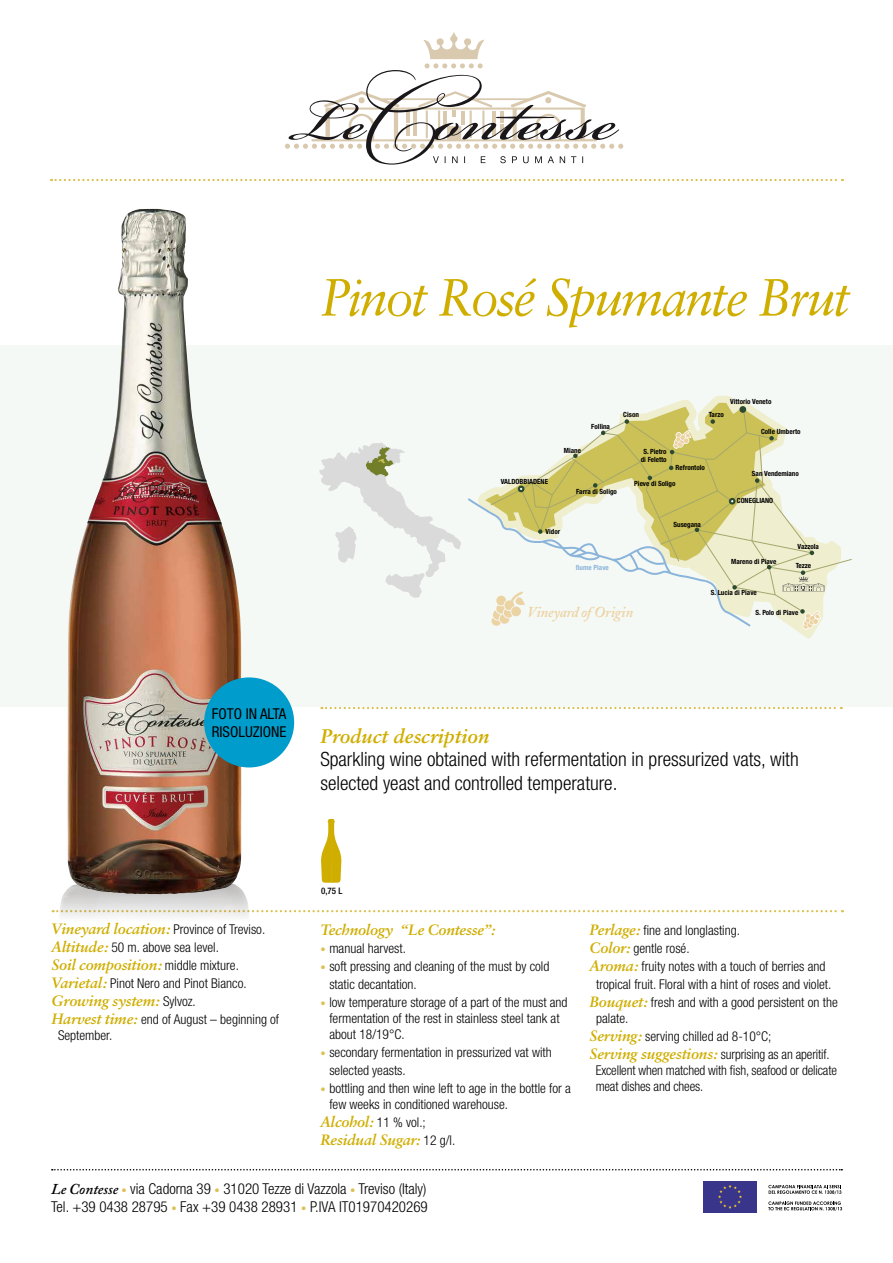
<style>
.page{position:relative;width:893px;height:1263px;background:#fff}
.page>*{position:absolute;margin:0;border:0;box-sizing:border-box;transform-origin:0 0}
.t1{font:52.5px "Sabon Italic Os F";letter-spacing:-.045em;color:#cfae00;scale:.96 1}
.t2{font:300 condensed 19.65px/23.7px "Helvetica Neue";color:#000}
.t3{font:19.65px "Sabon Bold Italic Os F";color:#cfae00}
.t4{font:15px/18px "Sabon Bold Italic Os F";letter-spacing:-.015em;color:#cfae00}
.t5{font:300 condensed 15px/18px "Helvetica Neue";color:#000}
.t6{font:condensed 15px/18px "Helvetica Neue";color:#000}
.t7{font:italic 600 15px "Adobe Caslon";letter-spacing:-.02em;color:#ecd3a3}
.t8{font:300 condensed 13.5px/18px "Helvetica Neue";color:#000}
.t9{font:500 condensed 9px "Helvetica Neue";color:#000}
.t10{font:700 condensed 7.05px/7.1px "Helvetica Neue";color:#000;text-align:center}
.t11{font:700 condensed 7.05px "Helvetica Neue";color:#8ab4da}
.s1{font-family:"Sabon Bold Italic Os F";font-weight:400;font-stretch:normal;font-size:15px;color:#cfae00}
.s2{font-family:"Helvetica Neue";font-weight:300;font-stretch:condensed;font-size:13.5px;color:#000}
.s3{font-size:10.5px;color:#dcc052}
.s4{font-family:"Adobe Caslon";font-weight:600;font-style:italic;font-stretch:normal}
</style>
<div class="page">
<div style="left:0;top:345px;width:893px;height:362px;background:#f5f9f5"></div>
<svg style="left:51px;top:179px;width:792px;height:2px"></svg>
<svg style="left:53px;top:910px;width:790px;height:2px"></svg>
<svg style="left:321px;top:707px;width:521px;height:2px"></svg>
<svg style="left:52px;top:1169px;width:790px;height:1px"></svg>
<svg style="left:285px;top:32px;width:338px;height:133px"></svg>
<img style="left:59px;top:889px;width:191px;height:28px">
<svg style="left:319px;top:443px;width:142px;height:155px"></svg>
<img style="left:67px;top:209px;width:174px;height:685px">
<svg style="left:321px;top:819px;width:20px;height:64px"></svg>
<svg style="left:768px;top:1185px;width:73px;height:9px"></svg>
<svg style="left:768px;top:1201px;width:74px;height:10px"></svg>
<div style="left:703px;top:1181px;width:54px;height:31px;background:#39358b"></div>
<svg style="left:718px;top:1185px;width:24px;height:24px"></svg>
<div style="left:204px;top:677px;width:90px;height:90px;background:#009dcc;border-radius:50%"></div>
<svg style="left:661px;top:402px;width:94px;height:6px"></svg>
<svg style="left:468px;top:408px;width:384px;height:231px"></svg>
<h1 class="t1" style="left:320px;top:267px;width:553px">Pinot Rosé Spumante Brut</h1>
<p class="t10" style="left:501px;top:478px;width:49px">VALDOBBIADENE</p>
<p class="t10" style="left:591px;top:423px;width:20px">Follina</p>
<p class="t10" style="left:623px;top:411px;width:17px">Cison</p>
<p class="t10" style="left:730px;top:398px;width:43px">Vittorio Veneto</p>
<p class="t10" style="left:761px;top:428px;width:41px">Colle Umberto</p>
<p class="t10" style="left:709px;top:411px;width:17px">Tarzo</p>
<p class="t10" style="left:564px;top:446px;width:19px">Miane</p>
<p class="t10" style="left:576px;top:488px;width:42px">Farra di Soligo</p>
<p class="t10" style="left:641px;top:448px;width:28px">S. Pietro di Feletto</p>
<p class="t10" style="left:676px;top:464px;width:31px">Refrontolo</p>
<p class="t10" style="left:634px;top:479px;width:43px">Pieve di Soligo</p>
<p class="t10" style="left:752px;top:470px;width:49px">San Vendemiano</p>
<p class="t10" style="left:737px;top:497px;width:38px">CONEGLIANO</p>
<p class="t10" style="left:546px;top:528px;width:16px">Vidor</p>
<p class="t11" style="left:576px;top:563px;width:34px">fiume Piave</p>
<p class="t7" style="left:527px;top:603px;width:107px">Vineyard of Origin</p>
<p class="t10" style="left:673px;top:520px;width:29px">Susegana</p>
<p class="t10" style="left:731px;top:558px;width:47px">Mareno di Piave</p>
<p class="t10" style="left:797px;top:543px;width:23px">Vazzola</p>
<p class="t10" style="left:796px;top:562px;width:17px">Tezze</p>
<p class="t10" style="left:711px;top:589px;width:47px">S. Lucia di Piave</p>
<p class="t10" style="left:755px;top:609px;width:44px">S. Polo di Piave</p>
<p class="t6" style="left:212px;top:705px;width:76px">FOTO IN ALTA<br>RISOLUZIONE</p>
<h2 class="t3" style="left:320px;top:724px;width:171px">Product description</h2>
<h2 class="t2" style="left:320px;top:747px;width:480px">Sparkling wine obtained with refermentation in pressurized vats, with selected yeast and controlled temperature.</h2>
<p class="t8" style="left:52px;top:920px;width:215px"><span class="s1">Vineyard location:</span> Province of Treviso.<br><span class="s1">Altitude:</span> 50 m. above sea level.</p>
<p class="t4" style="left:52px;top:956px;width:189px">Soil composition: <span class="s2">middle mixture.</span></p>
<p class="t8" style="left:52px;top:974px;width:197px"><span class="s1">Varietal:</span> Pinot Nero and Pinot Bianco.</p>
<p class="t4" style="left:52px;top:992px;width:146px">Growing system: <span class="s2">Sylvoz.</span></p>
<p class="t8" style="left:58px;top:1011px;width:223px;line-height:16.2px;text-indent:-6px"><span class="s1">Harvest time:</span> end of August – beginning of<br>September.</p>
<p class="t9" style="left:321px;top:886px;width:23px">0,75 L</p>
<p class="t4" style="left:320px;top:920px;width:176px">Technology “Le Contesse”:</p>
<p class="t8" style="left:320px;top:939px;width:87px"><span class="s3">•</span> manual harvest.</p>
<p class="t8" style="left:329px;top:957px;width:222px;text-indent:-9px"><span class="s3">•</span> soft pressing and cleaning of the must by cold static decantation.</p>
<p class="t8" style="left:329px;top:994px;width:240px;line-height:16.2px;text-indent:-9px"><span class="s3">•</span> low temperature storage of a part of the must and fermentation of the rest in stainless steel tank at about 18/19°C.</p>
<p class="t8" style="left:329px;top:1043px;width:224px;text-indent:-9px"><span class="s3">•</span> secondary fermentation in pressurized vat with selected yeasts.</p>
<p class="t8" style="left:329px;top:1080px;width:243px;line-height:16.2px;text-indent:-9px"><span class="s3">•</span> bottling and then wine left to age in the bottle for a few weeks in conditioned warehouse.</p>
<p class="t4" style="left:320px;top:1113px;width:136px">Alcohol: <span class="s2">11 % vol.;<br></span>Residual Sugar: <span class="s2">12 g/l.</span></p>
<p class="t8" style="left:590px;top:921px;width:152px"><span class="s1">Perlage:</span> fine and longlasting.</p>
<p class="t8" style="left:590px;top:939px;width:101px"><span class="s1">Color:</span> gentle rosé.</p>
<p class="t8" style="left:590px;top:957px;width:237px"><span class="s1">Aroma:</span> fruity notes with a touch of berries and</p>
<p class="t8" style="left:596px;top:975px;width:237px">tropical fruit. Floral with a hint of roses and violet.</p>
<p class="t8" style="left:590px;top:993px;width:250px"><span class="s1">Bouquet:</span> fresh and with a good persistent on the</p>
<p class="t8" style="left:590px;top:1009px;width:241px;text-indent:6px">palate.<br><span class="s1">Serving:</span> serving chilled ad 8-10°C;<br><span class="s1">Serving suggestions:</span> surprising as an aperitif.</p>
<p class="t8" style="left:596px;top:1062px;width:243px;line-height:16.2px">Excellent when matched with fish, seafood or delicate meat dishes and chees.</p>
<p class="t5" style="left:51px;top:1179px;width:378px"><span class="s4">Le Contesse</span> <span class="s3">•</span> via Cadorna 39 <span class="s3">•</span> 31020 Tezze di Vazzola <span class="s3">•</span> Treviso (Italy)<br>Tel. +39 0438 28795 <span class="s3">•</span> Fax +39 0438 28931 <span class="s3">•</span> P.IVA IT01970420269</p>
</div>
